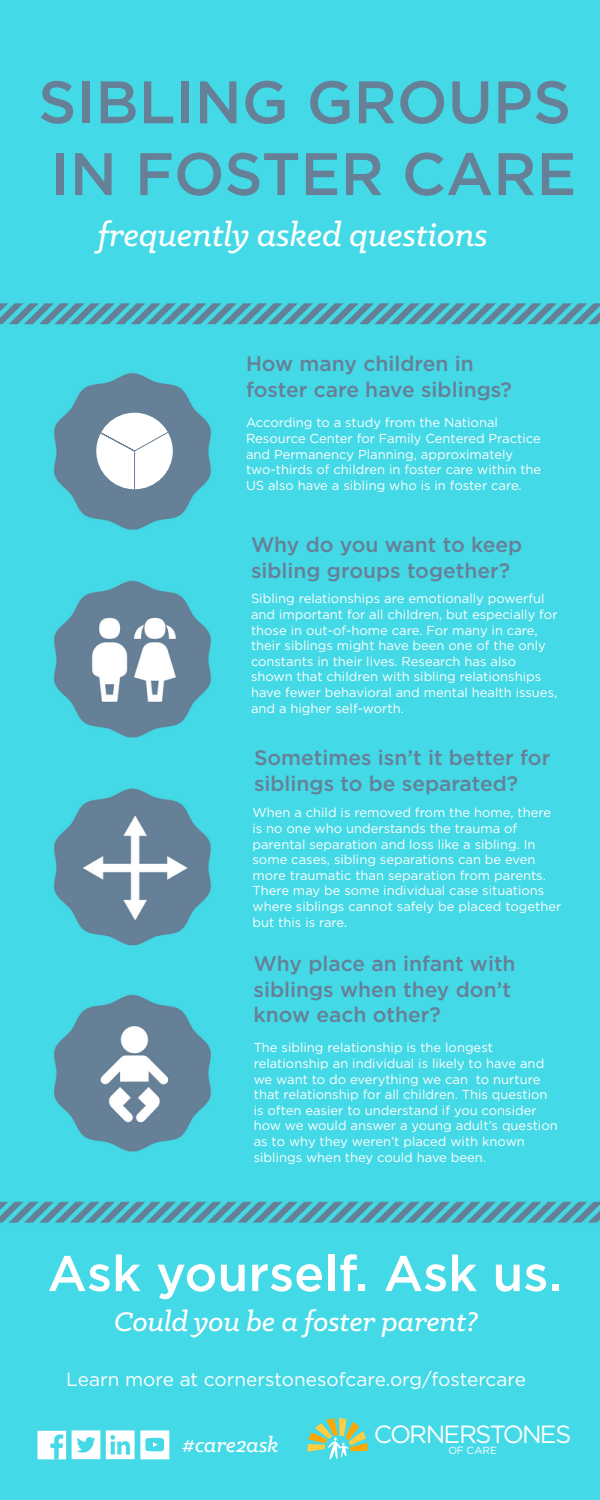
<style>
.page{position:relative;width:600px;height:1500px;background:#fff}
.page>*{position:absolute;margin:0;border:0;box-sizing:border-box;transform-origin:0 0}
.t1{font:500 59.8px/71.8px "Gotham";color:#668097}
.t2{font:500 50px "Gotham";color:#fff}
.t3{font:italic 500 35.9px "Klinic Slab";color:#fff}
.t4{font:italic 500 30.4px "Klinic Slab";color:#fff}
.t5{font:24.9px "Gotham";letter-spacing:-.08em;color:#fff}
.t6{font:italic 500 23px "Klinic Slab";color:#fff}
.t7{font:500 21px/25.2px "Gotham";color:#668097}
.t8{font:19px "Gotham";color:#fff}
.t9{font:13px/15.6px "Gotham";color:#fff}
.t10{font:10.4px "Gotham";color:#fff}
</style>
<div class="page">
<img style="left:0;top:0;width:600px;height:1500px">
<svg style="left:38px;top:1431px;width:28px;height:28px"></svg>
<svg style="left:72px;top:1430px;width:28px;height:29px"></svg>
<svg style="left:106px;top:1430px;width:63px;height:29px"></svg>
<svg style="left:307px;top:1418px;width:61px;height:41px"></svg>
<div style="left:67px;top:391px;width:124px;height:120px;background:#668097;border-radius:50%"></div>
<div style="left:96px;top:413px;width:77px;height:76px;background:#fff;border-radius:50%"></div>
<svg style="left:99px;top:431px;width:70px;height:21px"></svg>
<hr style="left:134px;top:451px;width:1px;height:38px;background:#668097">
<h1 class="t1" style="left:38px;top:65px;width:540px">SIBLING GROUPS<br>IN FOSTER CARE</h1>
<h3 class="t3" style="left:98px;top:212px;width:391px">frequently asked questions</h3>
<h3 class="t7" style="left:246px;top:351px;width:267px">How many children in foster care have siblings?</h3>
<p class="t9" style="left:246px;top:415px;width:297px">According to a study from the National Resource Center for Family Centered Practice and Permanency Planning, approximately two-thirds of children in foster care within the US also have a sibling who is in foster care.</p>
<h3 class="t7" style="left:251px;top:532px;width:273px">Why do you want to keep sibling groups together?</h3>
<p class="t9" style="left:251px;top:591px;width:308px">Sibling relationships are emotionally powerful and important for all children, but especially for those in out-of-home care. For many in care, their siblings might have been one of the only constants in their lives. Research has also shown that children with sibling relationships have fewer behavioral and mental health issues, and a higher self-worth.</p>
<h3 class="t7" style="left:254px;top:745px;width:298px">Sometimes isn’t it better for siblings to be separated?</h3>
<p class="t9" style="left:252px;top:805px;width:310px">When a child is removed from the home, there is no one who understands the trauma of parental separation and loss like a sibling. In some cases, sibling separations can be even more traumatic than separation from parents.<br>There may be some individual case situations where siblings cannot safely be placed together but this is rare.</p>
<h3 class="t7" style="left:254px;top:951px;width:264px">Why place an infant with siblings when they don’t know each other?</h3>
<p class="t9" style="left:254px;top:1040px;width:306px">The sibling relationship is the longest relationship an individual is likely to have and we want to do everything we can to nurture that relationship for all children. This question is often easier to understand if you consider how we would answer a young adult’s question as to why they weren’t placed with known siblings when they could have been.</p>
<h2 class="t2" style="left:47px;top:1241px;width:516px">Ask yourself. Ask us.</h2>
<h3 class="t4" style="left:114px;top:1302px;width:365px">Could you be a foster parent?</h3>
<h3 class="t8" style="left:66px;top:1367px;width:461px">Learn more at cornerstonesofcare.org/fostercare</h3>
<h3 class="t6" style="left:182px;top:1430px;width:98px">#care2ask</h3>
<h3 class="t5" style="left:374px;top:1418px;width:199px">CORNERSTONES</h3>
<p class="t10" style="left:448px;top:1444px;width:50px">OF CARE</p>
</div>
